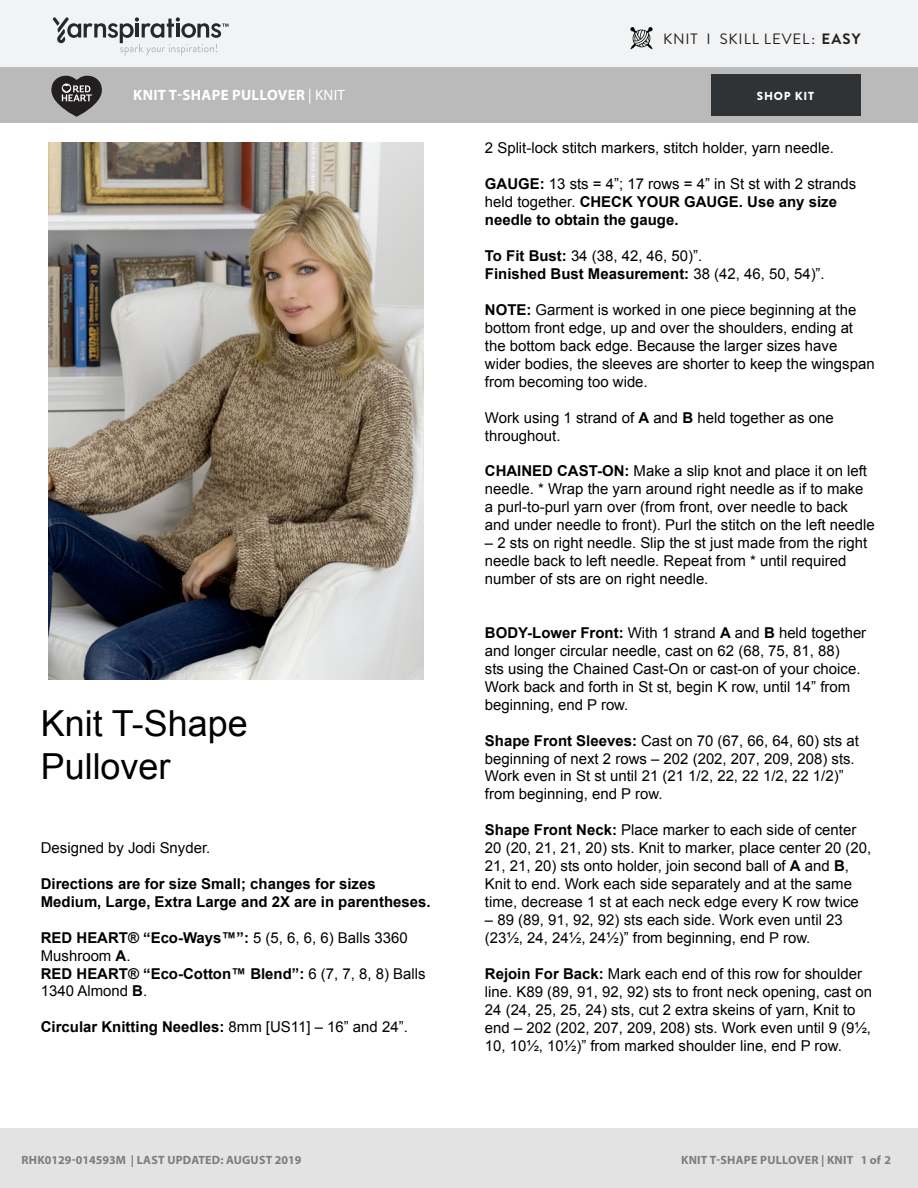
<style>
.page{position:relative;width:918px;height:1188px;background:#fff}
.page>*{position:absolute;margin:0;border:0;box-sizing:border-box;transform-origin:0 0}
.t1{font:35.85px/43px "Arial";color:#000}
.t2{font:15px/18px "Arial";color:#000}
.t3{font:700 15px/18px "Arial";color:#000}
.Pattern_Title{font:700 15px "Myriad Pro";letter-spacing:.02em;color:#fff}
.Skill_Level{font:15px "Brandon Grotesque";letter-spacing:.055em;color:#231f20}
.t4{font:12.3px "Helvetica";color:#000}
.t5{font:700 12px "Myriad Pro";letter-spacing:.02em;color:#7d7d7d}
.t6{font:900 11.7px "Brandon Grotesque";letter-spacing:.065em;color:#fff}
.s1{font-weight:700}
.s2{font-weight:400}
</style>
<div class="page">
<div style="left:0;top:0;width:918px;height:68px;background:#f2f3f4"></div>
<div style="left:0;top:68px;width:918px;height:55px;background:#bbbaba"></div>
<svg style="left:53px;top:17px;width:176px;height:39px"></svg>
<div style="left:711px;top:74px;width:150px;height:42px;background:#2f3336"></div>
<svg style="left:51px;top:76px;width:51px;height:41px"></svg>
<div style="left:0;top:1128px;width:918px;height:60px;background:#e4e3e3"></div>
<img style="left:48px;top:143px;width:376px;height:536px">
<svg style="left:630px;top:27px;width:23px;height:22px"></svg>
<p class="Skill_Level" style="left:663px;top:29px;width:199px">KNIT I SKILL LEVEL: <span class="s1">EASY</span></p>
<p class="Pattern_Title" style="left:133px;top:85px;width:213px">KNIT T-SHAPE PULLOVER <span class="s2">| KNIT</span></p>
<p class="t6" style="left:757px;top:88px;width:59px">SHOP KIT</p>
<p class="t1" style="left:41px;top:702px;width:208px">Knit T-Shape<br>Pullover</p>
<p class="t2" style="left:41px;top:839px;width:171px">Designed by Jodi Snyder.</p>
<p class="t3" style="left:41px;top:875px;width:391px">Directions are for size Small; changes for sizes<br>Medium, Large, Extra Large and 2X are in parentheses.</p>
<p class="t2" style="left:41px;top:928px;width:386px"><span class="s1">RED HEART® “Eco-Ways™”:</span> 5 (5, 6, 6, 6) Balls 3360<br>Mushroom <span class="s1">A</span>.<br><span class="s1">RED HEART® “Eco-Cotton™ Blend”:</span> 6 (7, 7, 8, 8) Balls<br>1340 Almond <span class="s1">B</span>.</p>
<p class="t3" style="left:41px;top:1018px;width:369px">Circular Knitting Needles: <span class="s2">8mm [US11] – 16” and 24”.</span></p>
<p class="t2" style="left:485px;top:139px;width:351px">2 Split-lock stitch markers, stitch holder, yarn needle.</p>
<p class="t3" style="left:485px;top:175px;width:373px">GAUGE: <span class="s2">13 sts = 4”; 17 rows = 4” in St st with 2 strands held together.</span> CHECK YOUR GAUGE. Use any size needle to obtain the gauge.</p>
<p class="t3" style="left:485px;top:247px;width:341px">To Fit Bust: <span class="s2">34 (38, 42, 46, 50)”.<br></span>Finished Bust Measurement: <span class="s2">38 (42, 46, 50, 54)”.</span></p>
<p class="t2" style="left:485px;top:301px;width:391px"><span class="s1">NOTE:</span> Garment is worked in one piece beginning at the bottom front edge, up and over the shoulders, ending at the bottom back edge. Because the larger sizes have wider bodies, the sleeves are shorter to keep the wingspan from becoming too wide.</p>
<p class="t2" style="left:485px;top:408px;width:350px">Work using 1 strand of <span class="s1">A</span> and <span class="s1">B</span> held together as one throughout.</p>
<p class="t2" style="left:485px;top:462px;width:391px"><span class="s1">CHAINED CAST-ON:</span> Make a slip knot and place it on left needle. * Wrap the yarn around right needle as if to make a purl-to-purl yarn over (from front, over needle to back and under needle to front). Purl the stitch on the left needle</p>
<p class="t2" style="left:485px;top:534px;width:384px">– 2 sts on right needle. Slip the st just made from the right needle back to left needle. Repeat from * until required number of sts are on right needle.</p>
<p class="t2" style="left:485px;top:624px;width:383px"><span class="s1">BODY-Lower Front:</span> With 1 strand <span class="s1">A</span> and <span class="s1">B</span> held together and longer circular needle, cast on 62 (68, 75, 81, 88)<br>sts using the Chained Cast-On or cast-on of your choice.<br>Work back and forth in St st, begin K row, until 14” from beginning, end P row.</p>
<p class="t2" style="left:485px;top:731px;width:375px"><span class="s1">Shape Front Sleeves:</span> Cast on 70 (67, 66, 64, 60) sts at beginning of next 2 rows – 202 (202, 207, 209, 208) sts.<br>Work even in St st until 21 (21 1/2, 22, 22 1/2, 22 1/2)” from beginning, end P row.</p>
<p class="t2" style="left:485px;top:821px;width:388px"><span class="s1">Shape Front Neck:</span> Place marker to each side of center 20 (20, 21, 21, 20) sts. Knit to marker, place center 20 (20, 21, 21, 20) sts onto holder, join second ball of <span class="s1">A</span> and <span class="s1">B</span>, Knit to end. Work each side separately and at the same time, decrease 1 st at each neck edge every K row twice</p>
<p class="t2" style="left:485px;top:911px;width:359px">– 89 (89, 91, 92, 92) sts each side. Work even until 23 (23½, 24, 24½, 24½)” from beginning, end P row.</p>
<p class="t2" style="left:485px;top:965px;width:389px"><span class="s1">Rejoin For Back:</span> Mark each end of this row for shoulder line. K89 (89, 91, 92, 92) sts to front neck opening, cast on 24 (24, 25, 25, 24) sts, cut 2 extra skeins of yarn, Knit to end – 202 (202, 207, 209, 208) sts. Work even until 9 (9½, 10, 10½, 10½)” from marked shoulder line, end P row.</p>
<p class="t5" style="left:22px;top:1152px;width:281px">RHK0129-014593M | LAST UPDATED: AUGUST 2019</p>
<p class="t5" style="left:681px;top:1152px;width:212px">KNIT T-SHAPE PULLOVER | KNIT 1 of 2</p>
<p class="t4" style="left:129px;top:1151px;width:150px">Greenville, SC 29612-0229</p>
</div>
